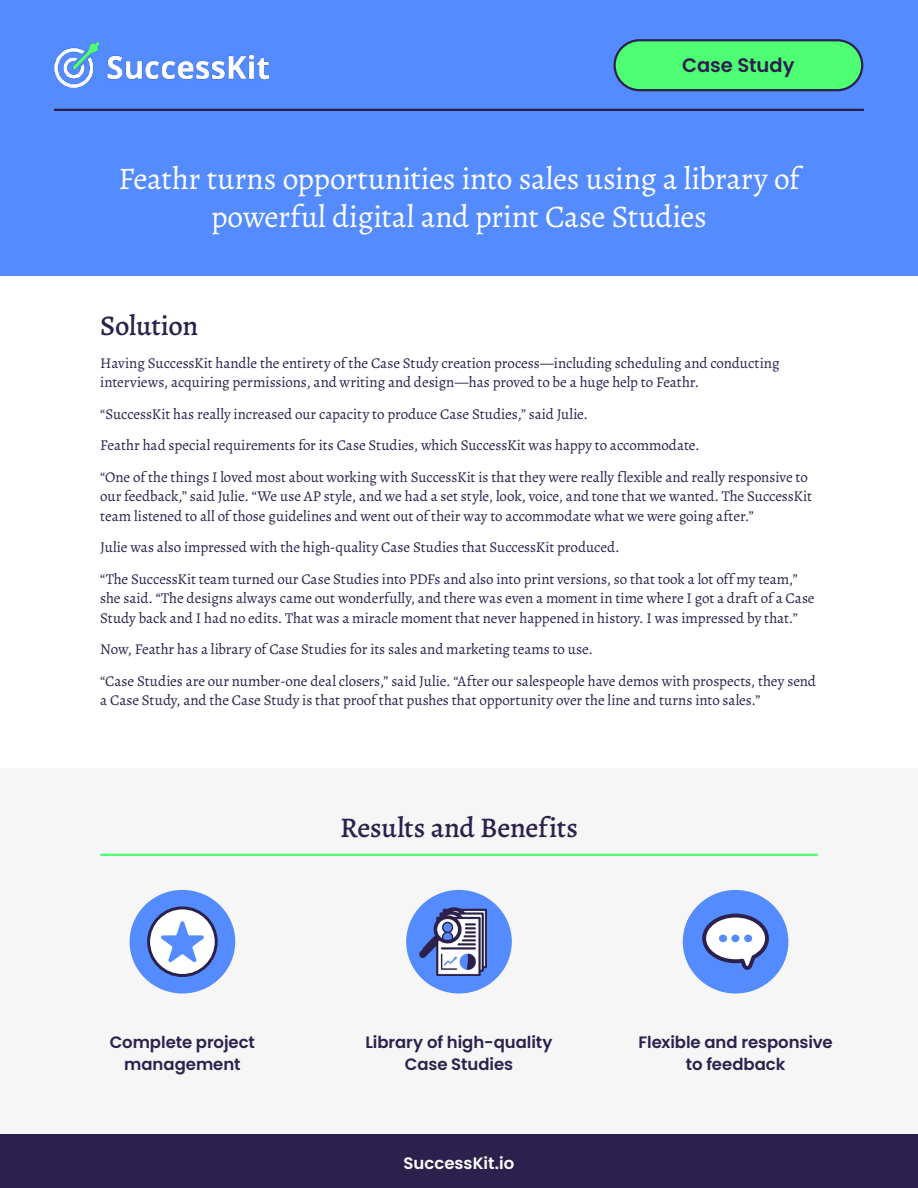
<style>
.page{position:relative;width:918px;height:1188px;background:#fff}
.page>*{position:absolute;margin:0;border:0;box-sizing:border-box;transform-origin:0 0}
.t1{font:31.5px/37.5px "Alegreya";letter-spacing:-.01em;color:#fff;text-align:center}
.t2{font:500 28.5px "Alegreya";letter-spacing:-.01em;color:#2c214c}
.t3{font:600 19.5px "Poppins";letter-spacing:-.005em;color:#2c214c}
.t4{font:600 16.5px/22.5px "Poppins";letter-spacing:-.005em;color:#2c214c;text-align:center}
.t5{font:600 16.5px "Poppins";color:#fff}
.t6{font:15px/31.5px "Alegreya";letter-spacing:-.005em;color:#2c214c}
</style>
<div class="page">
<div style="left:0;top:0;width:918px;height:276px;background:#548bff"></div>
<div style="left:615px;top:40px;width:247px;height:50px;background:#4eff74;border-radius:25px"></div>
<div style="left:614px;top:39px;width:249px;height:52px;border:2px solid #2c214c;border-radius:25px"></div>
<img style="left:54px;top:42px;width:214px;height:45px">
<hr style="left:54px;top:109px;width:810px;height:2px;background:#2c214c">
<div style="left:0;top:768px;width:918px;height:368px;background:#f6f6f6"></div>
<div style="left:0;top:1134px;width:918px;height:54px;background:#2c214c"></div>
<hr style="left:100px;top:854px;width:718px;height:2px;background:#4eff74">
<div style="left:406px;top:890px;width:106px;height:104px;background:#548bff;border-radius:50%"></div>
<img style="left:420px;top:908px;width:67px;height:67px">
<div style="left:683px;top:890px;width:105px;height:104px;background:#548bff;border-radius:50%"></div>
<svg style="left:702px;top:914px;width:67px;height:56px"></svg>
<div style="left:719px;top:935px;width:8px;height:7px;background:#548bff;border-radius:50%"></div>
<div style="left:731px;top:935px;width:8px;height:7px;background:#548bff;border-radius:50%"></div>
<div style="left:744px;top:935px;width:8px;height:7px;background:#548bff;border-radius:50%"></div>
<div style="left:130px;top:890px;width:105px;height:104px;background:#548bff;border-radius:50%"></div>
<svg style="left:149px;top:908px;width:67px;height:68px;background:#e4e3e8"></svg>
<div style="left:147px;top:906px;width:71px;height:71px;border:3px solid #2c214c;border-radius:50%"></div>
<svg style="left:160px;top:921px;width:45px;height:42px"></svg>
<h3 class="t3" style="left:682px;top:54px;width:114px">Case Study</h3>
<h1 class="t1" style="left:119px;top:160px;width:682px">Feathr turns opportunities into sales using a library of powerful digital and print Case Studies</h1>
<h2 class="t2" style="left:100px;top:307px;width:100px">Solution</h2>
<p class="t6" style="left:100px;top:353px;width:681px;line-height:19.5px">Having SuccessKit handle the entirety of the Case Study creation process—including scheduling and conducting interviews, acquiring permissions, and writing and design—has proved to be a huge help to Feathr.</p>
<p class="t6" style="left:100px;top:398px;width:709px">“SuccessKit has really increased our capacity to produce Case Studies,” said Julie.<br>Feathr had special requirements for its Case Studies, which SuccessKit was happy to accommodate.<br>“One of the things I loved most about working with SuccessKit is that they were really flexible and really responsive to</p>
<p class="t6" style="left:100px;top:486px;width:713px;line-height:19.5px">our feedback,” said Julie. “We use AP style, and we had a set style, look, voice, and tone that we wanted. The SuccessKit team listened to all of those guidelines and went out of their way to accommodate what we were going after.”</p>
<p class="t6" style="left:100px;top:531px;width:699px">Julie was also impressed with the high-quality Case Studies that SuccessKit produced.<br>“The SuccessKit team turned our Case Studies into PDFs and also into print versions, so that took a lot off my team,”</p>
<p class="t6" style="left:100px;top:588px;width:716px;line-height:19.5px">she said. “The designs always came out wonderfully, and there was even a moment in time where I got a draft of a Case<br>Study back and I had no edits. That was a miracle moment that never happened in history. I was impressed by that.”</p>
<p class="t6" style="left:100px;top:633px;width:717px">Now, Feathr has a library of Case Studies for its sales and marketing teams to use.<br>“Case Studies are our number-one deal closers,” said Julie. “After our salespeople have demos with prospects, they send</p>
<p class="t6" style="left:100px;top:684px;width:662px">a Case Study, and the Case Study is that proof that pushes that opportunity over the line and turns into sales.”</p>
<h2 class="t2" style="left:340px;top:809px;width:239px">Results and Benefits</h2>
<p class="t4" style="left:110px;top:1031px;width:147px">Complete project management</p>
<p class="t4" style="left:366px;top:1031px;width:188px">Library of high-quality<br>Case Studies</p>
<p class="t5" style="left:404px;top:1153px;width:112px">SuccessKit.io</p>
<p class="t4" style="left:639px;top:1031px;width:195px">Flexible and responsive to feedback</p>
</div>
